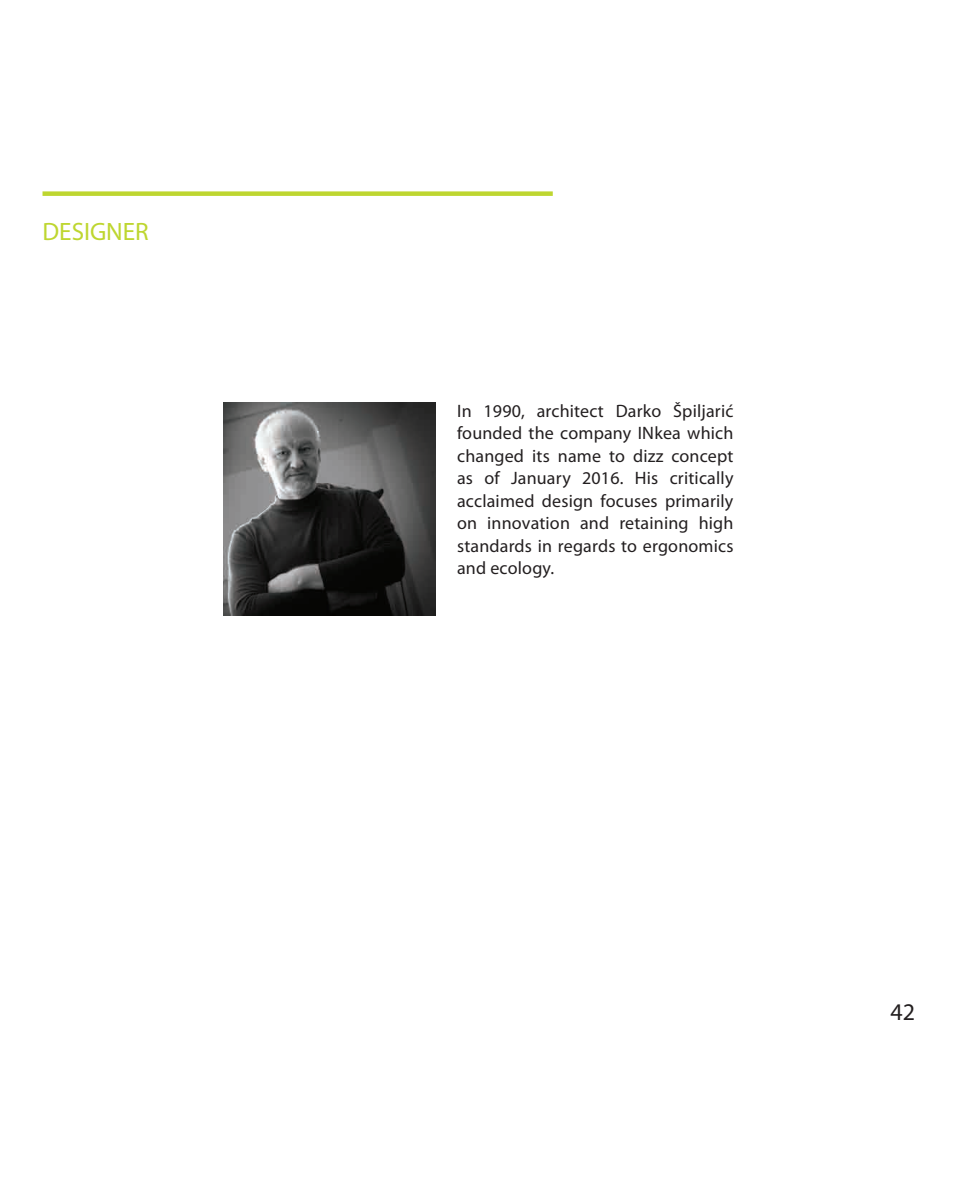
<style>
.page{position:relative;width:978px;height:1191px;background:#fff}
.page>*{position:absolute;margin:0;border:0;box-sizing:border-box;transform-origin:0 0}
.t1{font:25.2px "Myriad Pro";color:#bed630}
.t2{font:24px "Myriad Pro";color:#231f20}
.t3{font:18px/22.5px "Myriad Pro";letter-spacing:.01em;color:#231f20;text-align:justify}
</style>
<div class="page">
<img style="left:223px;top:402px;width:213px;height:213px">
<div style="left:43px;top:191px;width:510px;height:5px;background:#bed630"></div>
<p class="t1" style="left:43px;top:216px;width:108px">DESIGNER</p>
<p class="t3" style="left:457px;top:399px;width:278px">In 1990, architect Darko Špiljarić founded the company INkea which changed its name to dizz concept as of January 2016. His critically acclaimed design focuses primarily on innovation and retaining high standards in regards to ergonomics and ecology.</p>
<p class="t2" style="left:890px;top:997px;width:26px">42</p>
</div>
